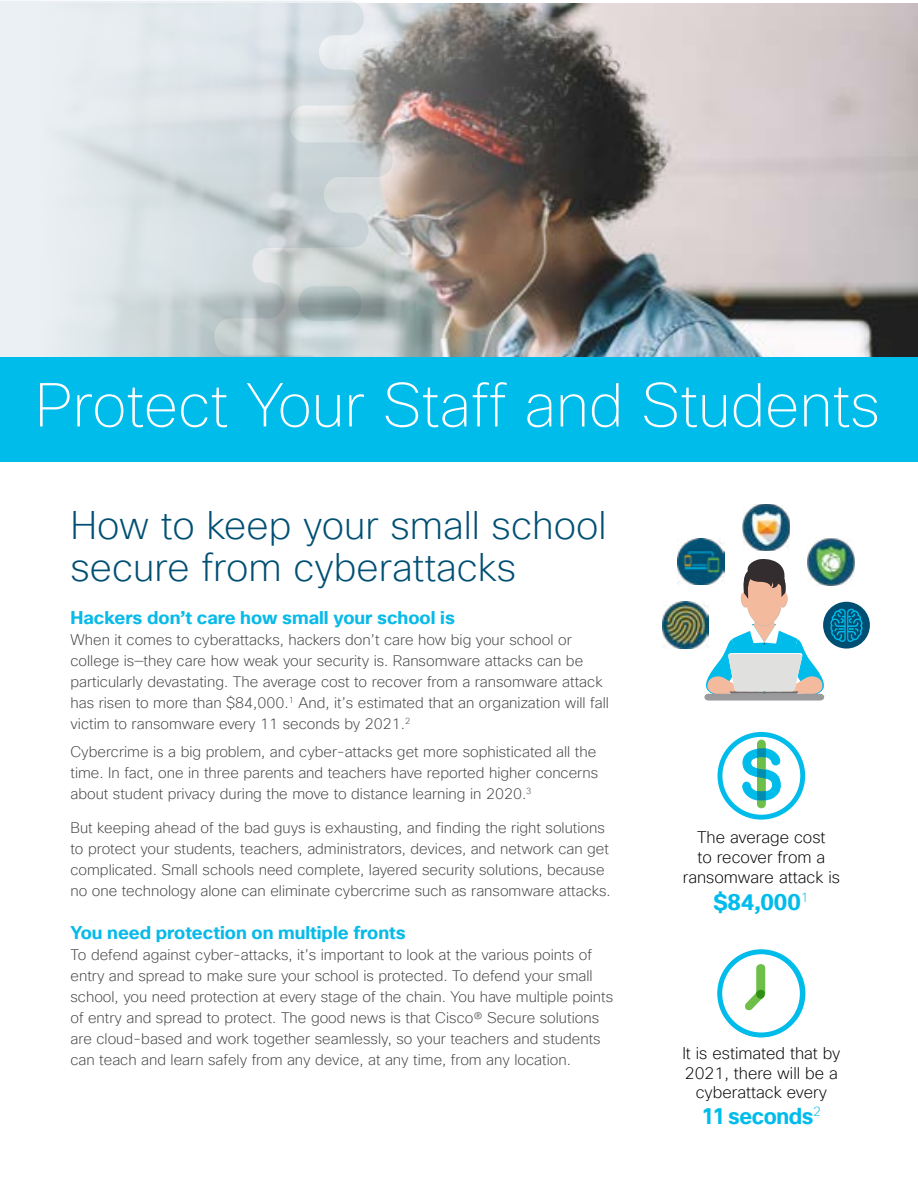
<style>
.page{position:relative;width:918px;height:1188px;background:#fff}
.page>*{position:absolute;margin:0;border:0;box-sizing:border-box;transform-origin:0 0}
.t1{font:100 60.15px "Cisco Sans TT";color:#fff}
.t2{font:200 39px/42px "Cisco Sans TT";color:#004f73}
.t3{font:700 22.5px "Cisco Sans TT";letter-spacing:-.02em;color:#00bceb;scale:.94 1}
.t4{font:700 22.5px "Cisco Sans TT";letter-spacing:-.02em;color:#00bceb}
.t5{font:700 18px "Cisco Sans TT";color:#08bae8}
.t6{font:200 16.5px/19.8px "Cisco Sans TT";color:#000;text-align:center}
.t7{font:200 15px/21px "Cisco Sans TT";color:#414042}
</style>
<div class="page">
<img style="left:659px;top:3px;width:259px;height:354px">
<img style="left:393px;top:3px;width:266px;height:354px">
<svg style="left:0;top:1px;width:393px;height:356px;background:#d5dddf"></svg>
<div style="left:0;top:357px;width:918px;height:104px;background:#00bceb"></div>
<img style="left:662px;top:602px;width:34px;height:46px">
<img style="left:808px;top:538px;width:46px;height:19px">
<img style="left:743px;top:504px;width:46px;height:47px">
<img style="left:678px;top:538px;width:46px;height:47px">
<div style="left:823px;top:602px;width:47px;height:47px;background:#004f73;border-radius:50%"></div>
<svg style="left:745px;top:964px;width:21px;height:47px"></svg>
<div style="left:717px;top:949px;width:88px;height:88px;border:5px solid #00bceb;border-radius:50%"></div>
<svg style="left:742px;top:740px;width:39px;height:68px"></svg>
<div style="left:718px;top:732px;width:87px;height:88px;border:5px solid #00bceb;border-radius:50%"></div>
<svg style="left:696px;top:557px;width:167px;height:144px"></svg>
<h1 class="t1" style="left:35px;top:366px;width:847px">Protect Your Staff and Students</h1>
<h2 class="t2" style="left:70px;top:506px;width:537px">How to keep your small school secure from cyberattacks</h2>
<p class="t5" style="left:70px;top:605px;width:386px">Hackers don’t care how small your school is</p>
<p class="t7" style="left:70px;top:629px;width:540px">When it comes to cyberattacks, hackers don’t care how big your school or college is—they care how weak your security is. Ransomware attacks can be particularly devastating. The average cost to recover from a ransomware attack has risen to more than $84,000.<sup>1</sup> And, it’s estimated that an organization will fall victim to ransomware every 11 seconds by 2021.<sup>2</sup></p>
<p class="t7" style="left:70px;top:741px;width:529px">Cybercrime is a big problem, and cyber-attacks get more sophisticated all the time. In fact, one in three parents and teachers have reported higher concerns about student privacy during the move to distance learning in 2020.<sup>3</sup></p>
<p class="t7" style="left:70px;top:818px;width:542px">But keeping ahead of the bad guys is exhausting, and finding the right solutions to protect your students, teachers, administrators, devices, and network can get complicated. Small schools need complete, layered security solutions, because no one technology alone can eliminate cybercrime such as ransomware attacks.</p>
<p class="t5" style="left:70px;top:920px;width:337px">You need protection on multiple fronts</p>
<p class="t7" style="left:70px;top:944px;width:544px">To defend against cyber-attacks, it’s important to look at the various points of entry and spread to make sure your school is protected. To defend your small school, you need protection at every stage of the chain. You have multiple points of entry and spread to protect. The good news is that Cisco® Secure solutions are cloud-based and work together seamlessly, so your teachers and students can teach and learn safely from any device, at any time, from any location.</p>
<p class="t6" style="left:683px;top:828px;width:159px">The average cost<br>to recover from a ransomware attack is</p>
<h3 class="t4" style="left:714px;top:887px;width:96px">$84,000<sup>1</sup></h3>
<p class="t6" style="left:682px;top:1044px;width:160px">It is estimated that by<br>2021, there will be a cyberattack every</p>
<h3 class="t3" style="left:702px;top:1101px;width:128px">11 seconds<sup>2</sup></h3>
</div>
